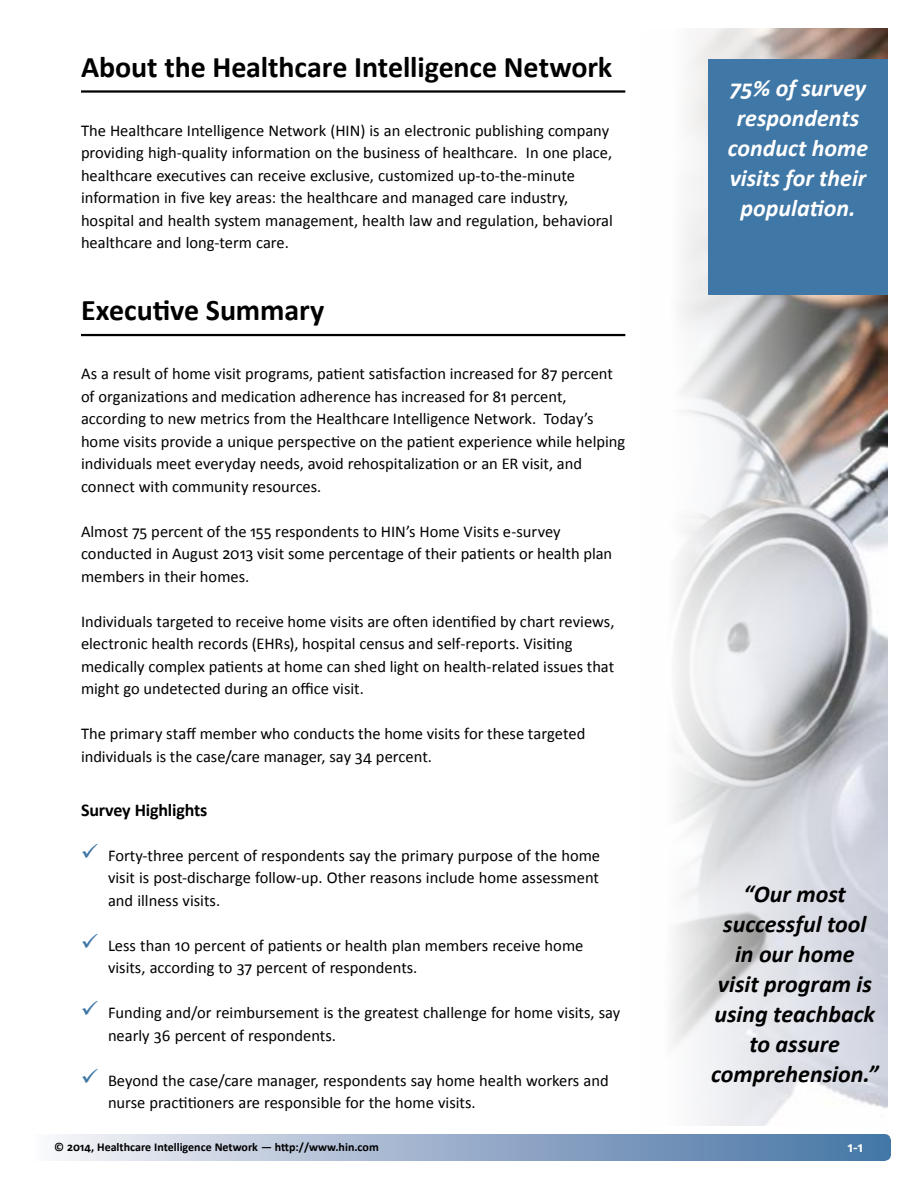
<style>
.page{position:relative;width:918px;height:1188px;background:#fff}
.page>*{position:absolute;margin:0;border:0;box-sizing:border-box;transform-origin:0 0}
.t1{font:700 30px "Calibri";letter-spacing:-.005em;color:#000}
.t2{font:italic 700 24px/30px "Calibri";color:#000;text-align:center}
.t3{font:italic 700 24px/30px "Calibri";color:#fff;text-align:center}
.t4{font:700 18px "Calibri";letter-spacing:-.01em;color:#000}
.t5{font:16.5px/22.5px "Calibri";color:#000}
.t6{font:700 15px "Calibri";color:#fff}
.t7{font:700 12px "Calibri";color:#000}
</style>
<div class="page">
<img style="left:672px;top:28px;width:216px;height:1098px">
<div style="left:708px;top:60px;width:180px;height:235px;background:#3f77a6"></div>
<hr style="left:81px;top:90px;width:544px;height:3px;background:#000">
<hr style="left:81px;top:334px;width:544px;height:2px;background:#000">
<svg style="left:57px;top:1134px;width:834px;height:27px;background:#99afcb"></svg>
<h1 class="t1" style="left:81px;top:48px;width:533px">About the Healthcare Intelligence Network</h1>
<p class="t5" style="left:81px;top:118px;width:533px">The Healthcare Intelligence Network (HIN) is an electronic publishing company providing high-quality information on the business of healthcare. In one place, healthcare executives can receive exclusive, customized up-to-the-minute information in five key areas: the healthcare and managed care industry, hospital and health system management, health law and regulation, behavioral healthcare and long-term care.</p>
<h1 class="t1" style="left:81px;top:291px;width:245px">Executive Summary</h1>
<p class="t5" style="left:81px;top:362px;width:546px">As a result of home visit programs, patient satisfaction increased for 87 percent of organizations and medication adherence has increased for 81 percent, according to new metrics from the Healthcare Intelligence Network. Today’s home visits provide a unique perspective on the patient experience while helping individuals meet everyday needs, avoid rehospitalization or an ER visit, and connect with community resources.</p>
<p class="t5" style="left:81px;top:519px;width:533px">Almost 75 percent of the 155 respondents to HIN’s Home Visits e-survey conducted in August 2013 visit some percentage of their patients or health plan members in their homes.</p>
<p class="t5" style="left:81px;top:609px;width:535px">Individuals targeted to receive home visits are often identified by chart reviews, electronic health records (EHRs), hospital census and self-reports. Visiting medically complex patients at home can shed light on health-related issues that might go undetected during an office visit.</p>
<p class="t5" style="left:81px;top:722px;width:506px">The primary staff member who conducts the home visits for these targeted individuals is the case/care manager, say 34 percent.</p>
<p class="t4" style="left:81px;top:799px;width:128px">Survey Highlights</p>
<p class="t5" style="left:108px;top:843px;width:494px;text-align:justify">Forty-three percent of respondents say the primary purpose of the home visit is post-discharge follow-up. Other reasons include home assessment and illness visits.</p>
<p class="t5" style="left:108px;top:933px;width:477px">Less than 10 percent of patients or health plan members receive home visits, according to 37 percent of respondents.</p>
<p class="t5" style="left:108px;top:1001px;width:514px">Funding and/or reimbursement is the greatest challenge for home visits, say nearly 36 percent of respondents.</p>
<p class="t5" style="left:108px;top:1068px;width:502px">Beyond the case/care manager, respondents say home health workers and nurse practitioners are responsible for the home visits.</p>
<h2 class="t3" style="left:728px;top:72px;width:142px">75% of survey respondents conduct home visits for their population.</h2>
<h2 class="t2" style="left:711px;top:878px;width:169px">“Our most successful tool in our home<br>visit program is using teachback to assure comprehension.”</h2>
<p class="t7" style="left:54px;top:1139px;width:326px">© 2014, Healthcare Intelligence Network — http://www.hin.com</p>
<p class="t6" style="left:848px;top:1138px;width:17px">1-1</p>
</div>
